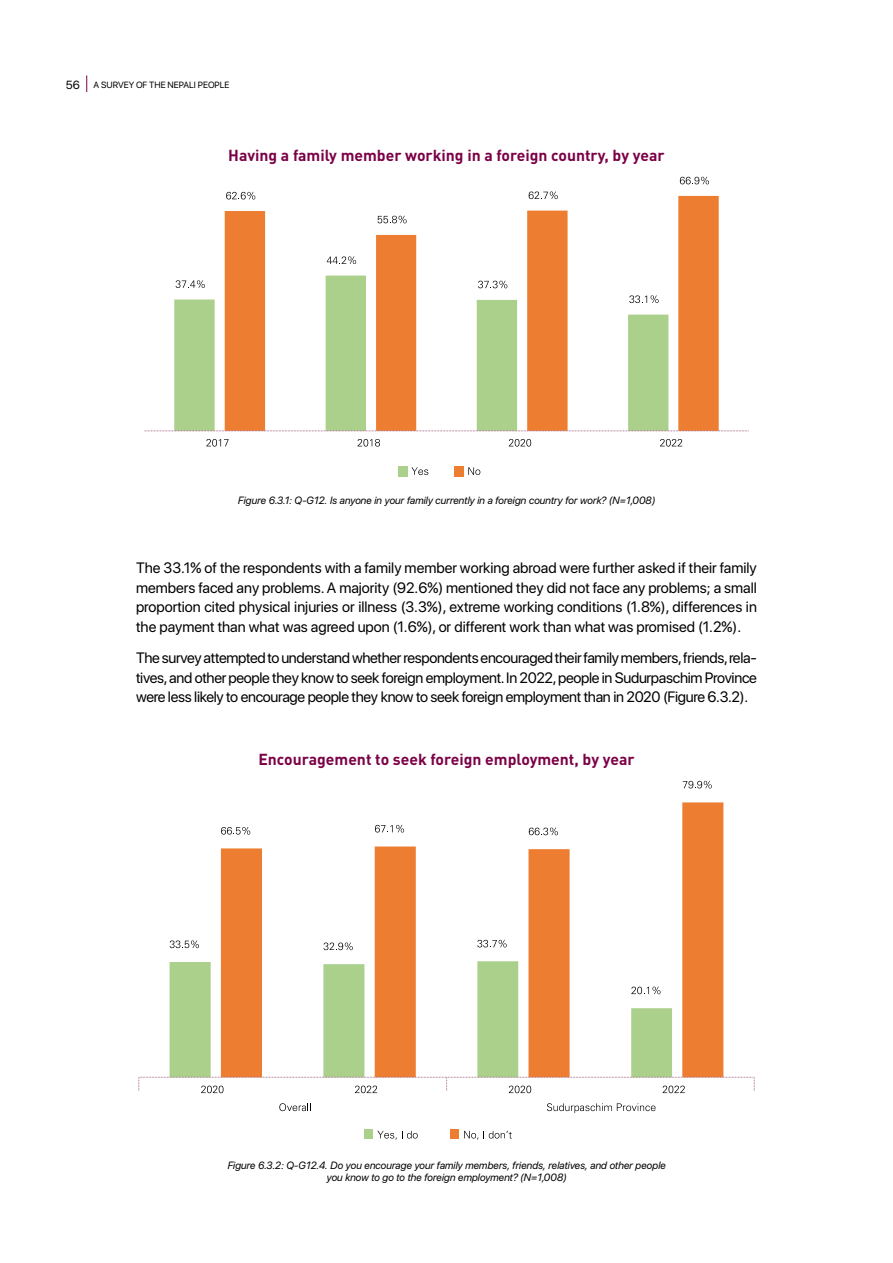
<style>
.page{position:relative;width:893px;height:1263px;background:#fff}
.page>*{position:absolute;margin:0;border:0;box-sizing:border-box;transform-origin:0 0}
.t1{font:700 15.75px "DIN Pro";color:#7b0046}
.t2{font:15px/19.5px "SF Pro Display";letter-spacing:-.02em;color:#000;text-align:justify}
.t3{font:italic 10.5px/12px "SF Pro Display";color:#000;text-align:center}
.t4{font:9px "SF Pro Display";color:#000}
.s1{font-size:11.7px}
</style>
<div class="page">
<svg style="left:86px;top:75px;width:1px;height:17px"></svg>
<svg style="left:174px;top:276px;width:51px;height:154px;fill:#aad08c"></svg>
<svg style="left:225px;top:196px;width:494px;height:234px"></svg>
<svg style="left:144px;top:430px;width:605px;height:1px"></svg>
<svg style="left:176px;top:280px;width:29px;height:8px"></svg>
<svg style="left:327px;top:256px;width:29px;height:8px"></svg>
<svg style="left:478px;top:281px;width:29px;height:7px"></svg>
<svg style="left:629px;top:295px;width:30px;height:8px"></svg>
<svg style="left:226px;top:192px;width:29px;height:7px"></svg>
<svg style="left:378px;top:216px;width:29px;height:7px"></svg>
<svg style="left:529px;top:191px;width:29px;height:8px"></svg>
<svg style="left:680px;top:177px;width:29px;height:7px"></svg>
<svg style="left:206px;top:439px;width:23px;height:8px"></svg>
<svg style="left:358px;top:439px;width:22px;height:8px"></svg>
<svg style="left:509px;top:439px;width:22px;height:8px"></svg>
<svg style="left:660px;top:439px;width:22px;height:8px"></svg>
<div style="left:398px;top:466px;width:9px;height:10px;background:#aad08c"></div>
<svg style="left:411px;top:467px;width:17px;height:8px"></svg>
<div style="left:454px;top:466px;width:9px;height:10px;background:#ed7d30"></div>
<svg style="left:468px;top:467px;width:12px;height:8px"></svg>
<svg style="left:170px;top:961px;width:51px;height:116px;fill:#aad08c"></svg>
<svg style="left:221px;top:802px;width:502px;height:275px"></svg>
<svg style="left:170px;top:940px;width:29px;height:8px"></svg>
<svg style="left:324px;top:942px;width:29px;height:8px"></svg>
<svg style="left:477px;top:940px;width:30px;height:7px"></svg>
<svg style="left:631px;top:987px;width:29px;height:7px"></svg>
<svg style="left:221px;top:827px;width:29px;height:7px"></svg>
<svg style="left:375px;top:825px;width:29px;height:7px"></svg>
<svg style="left:529px;top:828px;width:29px;height:7px"></svg>
<svg style="left:683px;top:781px;width:29px;height:7px"></svg>
<svg style="left:138px;top:1077px;width:617px;height:16px"></svg>
<svg style="left:279px;top:1103px;width:32px;height:8px"></svg>
<svg style="left:547px;top:1103px;width:109px;height:10px"></svg>
<div style="left:364px;top:1129px;width:9px;height:9px;background:#aad08c"></div>
<svg style="left:377px;top:1131px;width:41px;height:9px"></svg>
<div style="left:450px;top:1129px;width:9px;height:9px;background:#ed7d30"></div>
<svg style="left:464px;top:1131px;width:14px;height:9px"></svg>
<svg style="left:488px;top:1131px;width:24px;height:7px"></svg>
<p class="t4" style="left:66px;top:78px;width:165px"><span class="s1">56</span> A survey of the nepali people</p>
<p class="t1" style="left:228px;top:144px;width:438px">Having a family member working in a foreign country, by year</p>
<p class="t3" style="left:238px;top:494px;width:419px">Figure 6.3.1: Q-G12. Is anyone in your family currently in a foreign country for work? (N=1,008)</p>
<p class="t2" style="left:136px;top:557px;width:622px">The 33.1% of the respondents with a family member working abroad were further asked if their family members faced any problems. A majority (92.6%) mentioned they did not face any problems; a small proportion cited physical injuries or illness (3.3%), extreme working conditions (1.8%), differences in the payment than what was agreed upon (1.6%), or different work than what was promised (1.2%).</p>
<p class="t2" style="left:136px;top:647px;width:622px">The survey attempted to understand whether respondents encouraged their family members, friends, rela&shy;tives, and other people they know to seek foreign employment. In 2022, people in Sudurpaschim Province were less likely to encourage people they know to seek foreign employment than in 2020 (Figure 6.3.2).</p>
<p class="t1" style="left:258px;top:748px;width:378px">Encouragement to seek foreign employment, by year</p>
<p class="t3" style="left:227px;top:1159px;width:440px">Figure 6.3.2: Q-G12.4. Do you encourage your family members, friends, relatives, and other people you know to go to the foreign employment? (N=1,008)</p>
</div>
